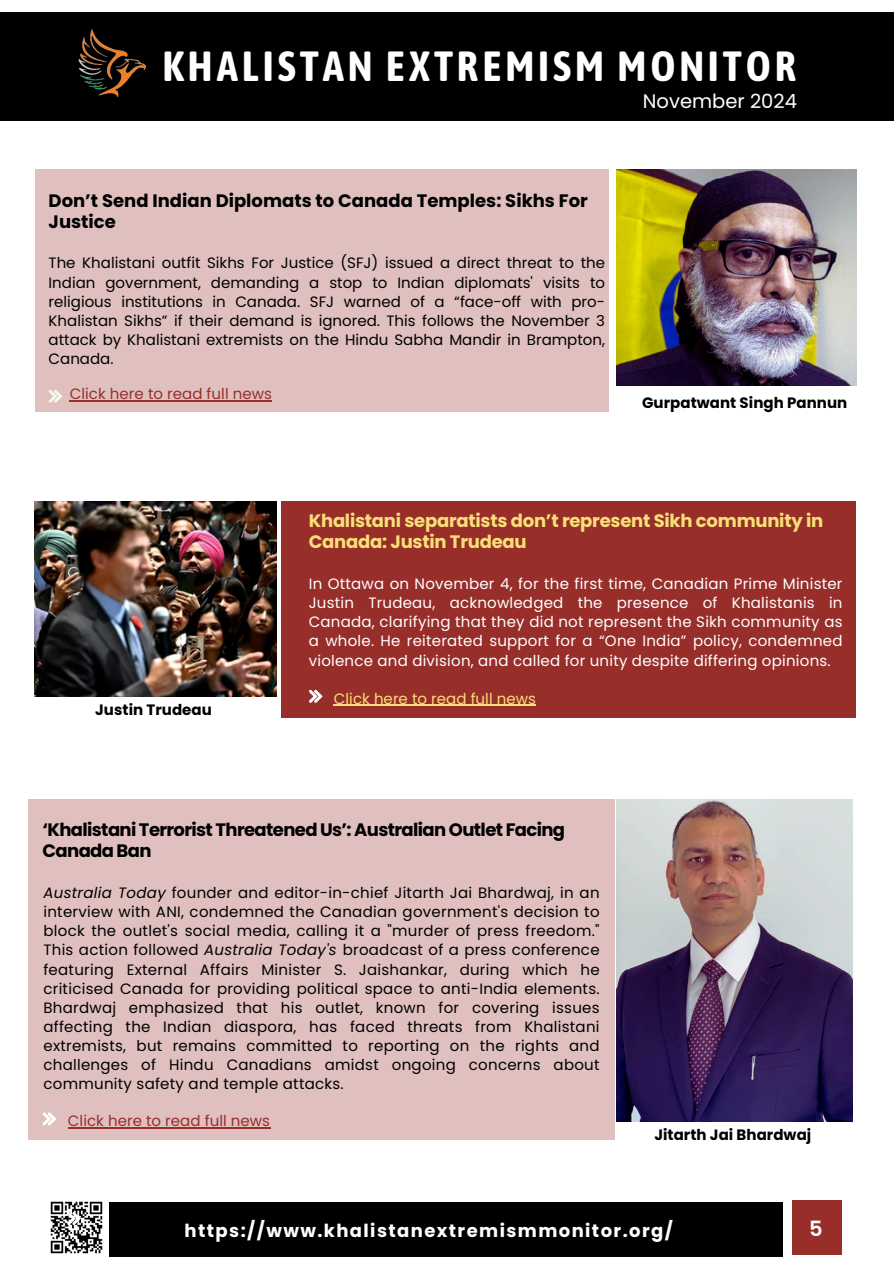
<style>
.page{position:relative;width:894px;height:1264px;background:#fff}
.page>*{position:absolute;margin:0;border:0;box-sizing:border-box;transform-origin:0 0}
.t1{font:700 42px "Asap Condensed";letter-spacing:.09em;color:#fff}
.t2{font:600 21px "Poppins";color:#fff}
.t3{font:19.5px "Poppins";color:#fff}
.t4{font:700 18px/21.3px "Poppins";letter-spacing:-.015em;color:#f8df77}
.t5{font:700 18px/21.3px "Poppins";letter-spacing:-.035em;color:#000}
.t6{font:700 18px/21.3px "Poppins";color:#000}
.t7{font:700 18px "Poppins";letter-spacing:.08em;color:#fff}
.t8{font:15px/19.2px "Poppins";letter-spacing:.01em;color:#000;text-align:justify}
.t9{font:15px/19.2px "Poppins";letter-spacing:.015em;color:#fff;text-align:justify}
.t10{font:700 15px "Poppins";letter-spacing:.005em;color:#000}
.t11{font:15px "Poppins";letter-spacing:.005em;color:#982e2a}
.t12{font:15px "Poppins";letter-spacing:.005em;color:#f8df77}
.s1{font-style:italic}
</style>
<div class="page">
<div style="left:0;top:12px;width:893px;height:109px;background:#000"></div>
<img style="left:78px;top:29px;width:67px;height:68px">
<div style="left:109px;top:1202px;width:673px;height:54px;background:#000"></div>
<div style="left:791px;top:1200px;width:49px;height:54px;background:#982e2a"></div>
<img style="left:50px;top:1201px;width:53px;height:53px">
<div style="left:34px;top:169px;width:574px;height:243px;background:#e0c0bf"></div>
<svg style="left:49px;top:390px;width:13px;height:13px"></svg>
<div style="left:281px;top:501px;width:574px;height:217px;background:#982e2a"></div>
<svg style="left:67px;top:1211px;width:13px;height:13px"></svg>
<svg style="left:309px;top:690px;width:13px;height:12px"></svg>
<div style="left:28px;top:799px;width:586px;height:341px;background:#e0c0bf"></div>
<svg style="left:43px;top:1112px;width:13px;height:13px"></svg>
<img style="left:616px;top:169px;width:240px;height:216px">
<img style="left:34px;top:501px;width:242px;height:195px">
<img style="left:616px;top:799px;width:235px;height:322px">
<hr style="left:70px;top:400px;width:202px;height:1px;background:#982e2a">
<hr style="left:334px;top:704px;width:202px;height:2px;background:#f8df77">
<hr style="left:68px;top:1127px;width:202px;height:1px;background:#982e2a">
<p class="t1" style="left:162px;top:42px;width:635px">KHALISTAN EXTREMISM MONITOR</p>
<h2 class="t6" style="left:49px;top:190px;width:540px">Don’t Send Indian Diplomats to Canada Temples: Sikhs For<br>Justice</h2>
<p class="t8" style="left:49px;top:253px;width:558px">The Khalistani outfit Sikhs For Justice (SFJ) issued a direct threat to the Indian government, demanding a stop to Indian diplomats' visits to religious institutions in Canada. SFJ warned of a “face-off with pro-Khalistan Sikhs” if their demand is ignored. This follows the November 3 attack by Khalistani extremists on the Hindu Sabha Mandir in Brampton, Canada.</p>
<p class="t11" style="left:70px;top:383px;width:203px">Click here to read full news</p>
<p class="t3" style="left:642px;top:88px;width:155px">November 2024</p>
<p class="t10" style="left:642px;top:392px;width:207px">Gurpatwant Singh Pannun</p>
<p class="t10" style="left:95px;top:698px;width:118px">Justin Trudeau</p>
<p class="t4" style="left:309px;top:510px;width:516px">Khalistani separatists don’t represent Sikh community in<br>Canada: Justin Trudeau</p>
<p class="t9" style="left:309px;top:574px;width:535px">In Ottawa on November 4, for the first time, Canadian Prime Minister Justin Trudeau, acknowledged the presence of Khalistanis in Canada, clarifying that they did not represent the Sikh community as a whole. He reiterated support for a “One India” policy, condemned violence and division, and called for unity despite differing opinions.</p>
<h4 class="t12" style="left:334px;top:688px;width:203px">Click here to read full news</h4>
<p class="t5" style="left:42px;top:819px;width:524px">‘Khalistani Terrorist Threatened Us’: Australian Outlet Facing<br>Canada Ban</p>
<h4 class="t8" style="left:43px;top:883px;width:557px"><span class="s1">Australia Today</span> founder and editor-in-chief Jitarth Jai Bhardwaj, in an interview with ANI, condemned the Canadian government's decision to block the outlet's social media, calling it a "murder of press freedom." This action followed <span class="s1">Australia Today's</span> broadcast of a press conference featuring External Affairs Minister S. Jaishankar, during which he criticised Canada for providing political space to anti-India elements.<br>Bhardwaj emphasized that his outlet, known for covering issues affecting the Indian diaspora, has faced threats from Khalistani extremists, but remains committed to reporting on the rights and challenges of Hindu Canadians amidst ongoing concerns about community safety and temple attacks.</h4>
<h2 class="t11" style="left:68px;top:1110px;width:203px">Click here to read full news</h2>
<h2 class="t10" style="left:654px;top:1123px;width:158px">Jitarth Jai Bhardwaj</h2>
<h1 class="t7" style="left:184px;top:1218px;width:489px">https://www.khalistanextremismmonitor.org/</h1>
<h3 class="t2" style="left:809px;top:1213px;width:15px">5</h3>
</div>
